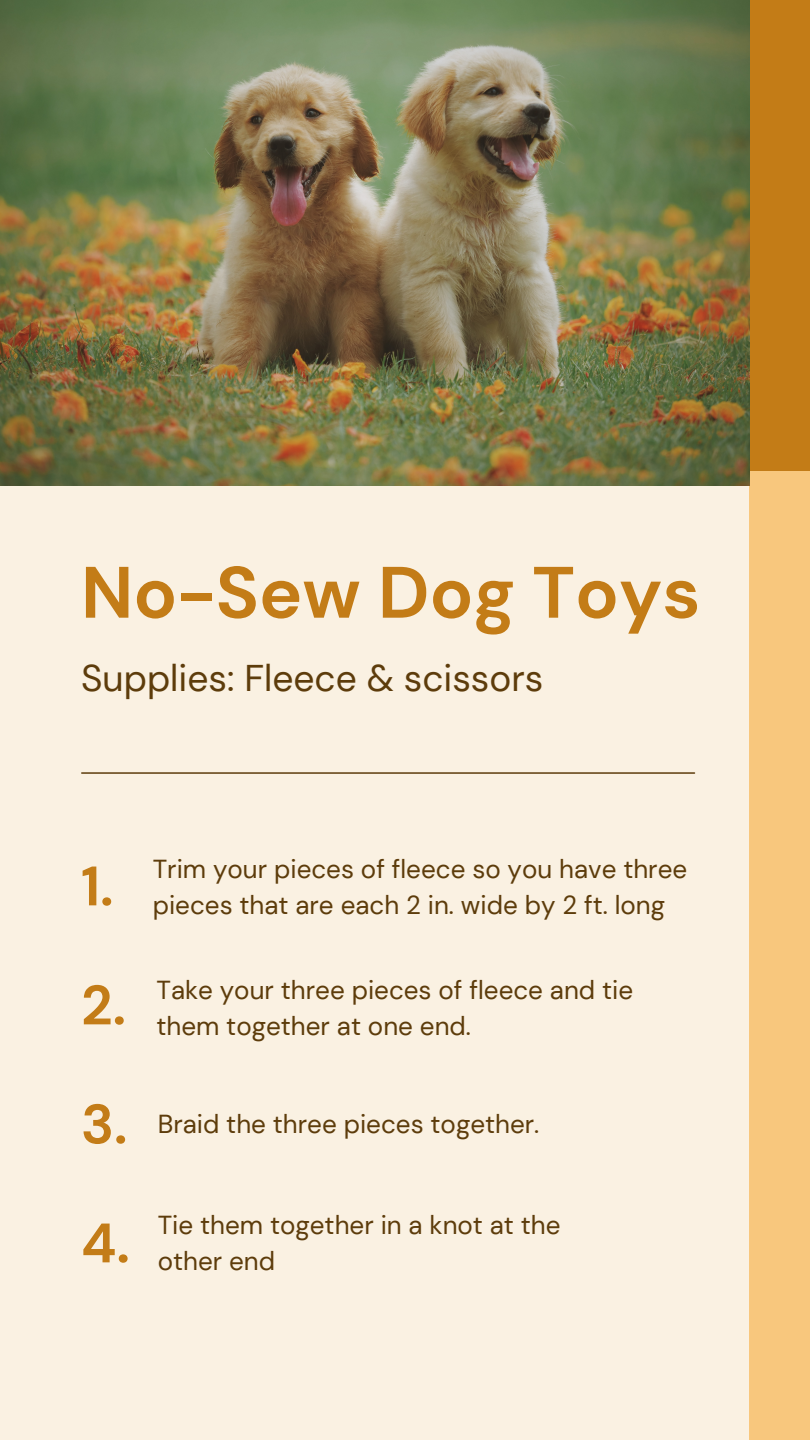
<style>
.page{position:relative;width:810px;height:1440px;background:#faf1e2}
.page>*{position:absolute;margin:0;border:0;box-sizing:border-box;transform-origin:0 0}
.t1{font:700 72.6px "DM Sans";color:#c37c17}
.t2{font:700 55.4px "DM Sans";color:#c37c17}
.t3{font:37.1px "DM Sans";color:#5d3c0b}
.t4{font:26px/36px "DM Sans";color:#5d3c0b}
</style>
<div class="page">
<hr style="left:82px;top:772px;width:613px;height:2px;background:#5d3c0b">
<div style="left:749px;top:471px;width:61px;height:969px;background:#f8c77d"></div>
<div style="left:749px;top:0;width:61px;height:471px;background:#c37c17"></div>
<img style="left:0;top:0;width:749px;height:486px">
<p class="t1" style="left:81px;top:546px;width:621px">No-Sew Dog Toys</p>
<p class="t3" style="left:81px;top:654px;width:464px">Supplies: Fleece &amp; scissors</p>
<p class="t2" style="left:81px;top:850px;width:34px">1.</p>
<p class="t2" style="left:81px;top:969px;width:46px">2.</p>
<p class="t2" style="left:81px;top:1088px;width:48px">3.</p>
<p class="t4" style="left:153px;top:851px;width:536px">Trim your pieces of fleece so you have three pieces that are each 2 in. wide by 2 ft. long</p>
<p class="t4" style="left:156px;top:972px;width:478px">Take your three pieces of fleece and tie them together at one end.</p>
<p class="t4" style="left:158px;top:1106px;width:383px">Braid the three pieces together.</p>
<p class="t2" style="left:81px;top:1207px;width:50px">4.</p>
<p class="t4" style="left:158px;top:1207px;width:404px">Tie them together in a knot at the other end</p>
</div>
